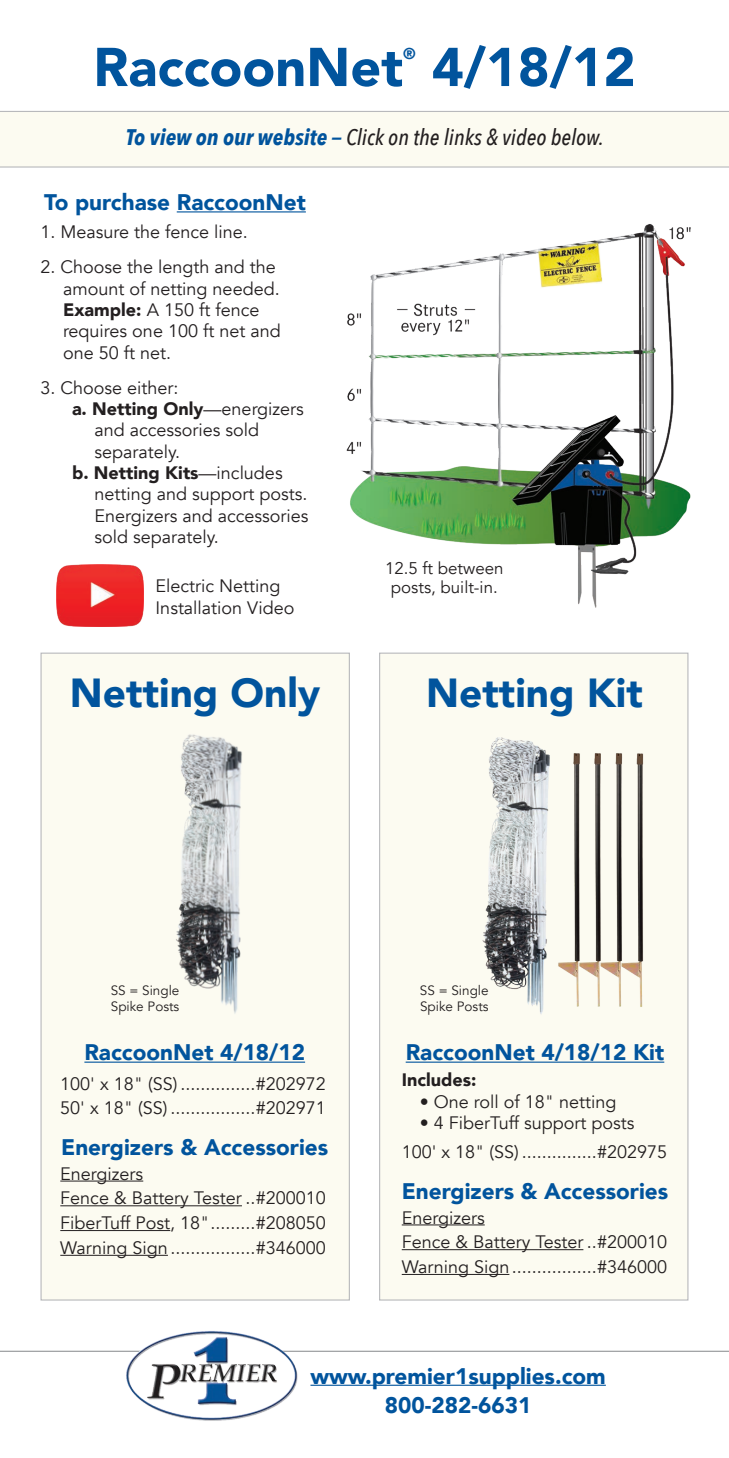
<style>
.page{position:relative;width:729px;height:1458px;background:#fff}
.page>*{position:absolute;margin:0;border:0;box-sizing:border-box;transform-origin:0 0}
.Headline{font:900 54px "Avenir";color:#01549d}
.Headline_2{font:900 40.5px "Avenir";color:#01549d}
.Subheads_products{font:900 22.5px "Avenir";color:#01549d}
.To_view_on_our_web{font:italic 500 22.5px "Avenir Next Condensed";color:#231f20}
.web_800{font:900 22.5px "Avenir";color:#01549d}
.Body_Text{font:18px/21.4px "Avenir";color:#231f20}
.Price_Lines{font:18px "Avenir";color:#231f20}
.Body_Text-2{font:900 18px "Avenir";color:#231f20}
.Body_Text-3{font:16.88px/19.1px "Avenir";color:#231f20;text-align:center}
.Headline-2{font:900 15.75px "Avenir";color:#01549d}
.Post_Type{font:13.5px "Avenir";color:#231f20}
.s1{font-weight:700;color:#01549d}
.s2{font-weight:900}
</style>
<div class="page">
<div style="left:379px;top:653px;width:309px;height:648px;background:#fcfbf1;border:1px solid #b8b9bc"></div>
<div style="left:40px;top:653px;width:310px;height:648px;background:#fcfbf1;border:1px solid #b8b9bc"></div>
<hr style="left:84px;top:1062px;width:221px;height:1px;background:#01549d">
<hr style="left:60px;top:1181px;width:83px;height:1px;background:#231f20">
<hr style="left:60px;top:1205px;width:182px;height:1px;background:#231f20">
<hr style="left:60px;top:1230px;width:110px;height:1px;background:#231f20">
<hr style="left:60px;top:1255px;width:108px;height:1px;background:#231f20">
<hr style="left:177px;top:211px;width:129px;height:1px;background:#01549d">
<hr style="left:406px;top:1062px;width:258px;height:1px;background:#01549d">
<hr style="left:402px;top:1224px;width:83px;height:1px;background:#231f20">
<hr style="left:402px;top:1249px;width:181px;height:1px;background:#231f20">
<hr style="left:402px;top:1274px;width:107px;height:1px;background:#231f20">
<img style="left:584px;top:753px;width:60px;height:254px">
<img style="left:482px;top:737px;width:102px;height:277px">
<div style="left:0;top:111px;width:729px;height:57px;background:#fcfbf1"></div>
<img style="left:346px;top:224px;width:345px;height:384px">
<img style="left:176px;top:734px;width:66px;height:280px">
<img style="left:56px;top:565px;width:88px;height:61px">
<hr style="left:0;top:1351px;width:729px;height:1px;background:#939598">
<img style="left:119px;top:1331px;width:183px;height:90px">
<hr style="left:310px;top:1385px;width:296px;height:1px;background:#01549d">
<p class="Headline" style="left:93px;top:21px;width:311px">RaccoonNet</p>
<p class="Headline-2" style="left:403px;top:40px;width:14px">®</p>
<p class="Headline" style="left:432px;top:21px;width:205px">4/18/12</p>
<p class="To_view_on_our_web" style="left:126px;top:124px;width:480px"><span class="s1">To view on our website —</span> Click on the links &amp; video below.</p>
<p class="Subheads_products" style="left:44px;top:183px;width:263px">To purchase RaccoonNet</p>
<p class="Body_Text" style="left:40px;top:222px;width:209px">1. Measure the fence line.</p>
<p class="Body_Text" style="left:40px;top:257px;width:241px;text-align:right">2. Choose the length and the amount of netting needed.</p>
<p class="Body_Text" style="left:63px;top:299px;width:219px"><span class="s2">Example:</span> A 150 ft fence requires one 100 ft net and one 50 ft net.</p>
<p class="Body_Text" style="left:40px;top:377px;width:140px">3. Choose either:</p>
<p class="Body_Text" style="left:94px;top:398px;width:211px;text-indent:-22px"><span class="s2">a. Netting Only</span>—energizers and accessories sold separately.</p>
<p class="Body_Text" style="left:94px;top:463px;width:216px;text-indent:-22px"><span class="s2">b. Netting Kits</span>—includes netting and support posts.<br>Energizers and accessories sold separately.</p>
<p class="Body_Text" style="left:156px;top:576px;width:126px">Electric Netting</p>
<p class="Body_Text" style="left:156px;top:597px;width:140px">Installation Video</p>
<p class="Body_Text-3" style="left:385px;top:558px;width:120px">12.5 ft between posts, built-in.</p>
<p class="Headline_2" style="left:70px;top:659px;width:252px">Netting Only</p>
<p class="Headline_2" style="left:426px;top:659px;width:218px">Netting Kit</p>
<p class="Post_Type" style="left:111px;top:982px;width:70px">SS = Single</p>
<p class="Post_Type" style="left:111px;top:998px;width:70px">Spike Posts</p>
<p class="Subheads_products" style="left:84px;top:1033px;width:222px">RaccoonNet 4/18/12</p>
<p class="Price_Lines" style="left:60px;top:1073px;width:267px">100' x 18" (SS) ...............#202972</p>
<p class="Price_Lines" style="left:60px;top:1098px;width:267px">50' x 18" (SS) .................#202971</p>
<p class="Subheads_products" style="left:61px;top:1128px;width:269px">Energizers &amp; Accessories</p>
<p class="Price_Lines" style="left:60px;top:1163px;width:84px">Energizers</p>
<p class="Price_Lines" style="left:60px;top:1188px;width:267px">Fence &amp; Battery Tester ..#200010</p>
<p class="Price_Lines" style="left:60px;top:1212px;width:267px">FiberTuff Post, 18".........#208050</p>
<p class="Price_Lines" style="left:60px;top:1237px;width:267px">Warning Sign.................#346000</p>
<p class="Post_Type" style="left:420px;top:982px;width:70px">SS = Single</p>
<p class="Post_Type" style="left:420px;top:998px;width:70px">Spike Posts</p>
<p class="Subheads_products" style="left:406px;top:1033px;width:260px">RaccoonNet 4/18/12 Kit</p>
<p class="Body_Text-2" style="left:402px;top:1065px;width:76px">Includes:</p>
<p class="Body_Text" style="left:420px;top:1091px;width:198px">• One roll of 18" netting</p>
<p class="Body_Text" style="left:420px;top:1113px;width:216px">• 4 FiberTuff support posts</p>
<p class="Price_Lines" style="left:402px;top:1141px;width:267px">100' x 18" (SS) ...............#202975</p>
<p class="Subheads_products" style="left:402px;top:1172px;width:268px">Energizers &amp; Accessories</p>
<p class="Price_Lines" style="left:402px;top:1207px;width:84px">Energizers</p>
<p class="Price_Lines" style="left:402px;top:1231px;width:267px">Fence &amp; Battery Tester ..#200010</p>
<p class="Price_Lines" style="left:402px;top:1256px;width:267px">Warning Sign.................#346000</p>
<p class="web_800" style="left:310px;top:1356px;width:297px">www.premier1supplies.com</p>
<p class="web_800" style="left:385px;top:1386px;width:148px">800-282-6631</p>
</div>
